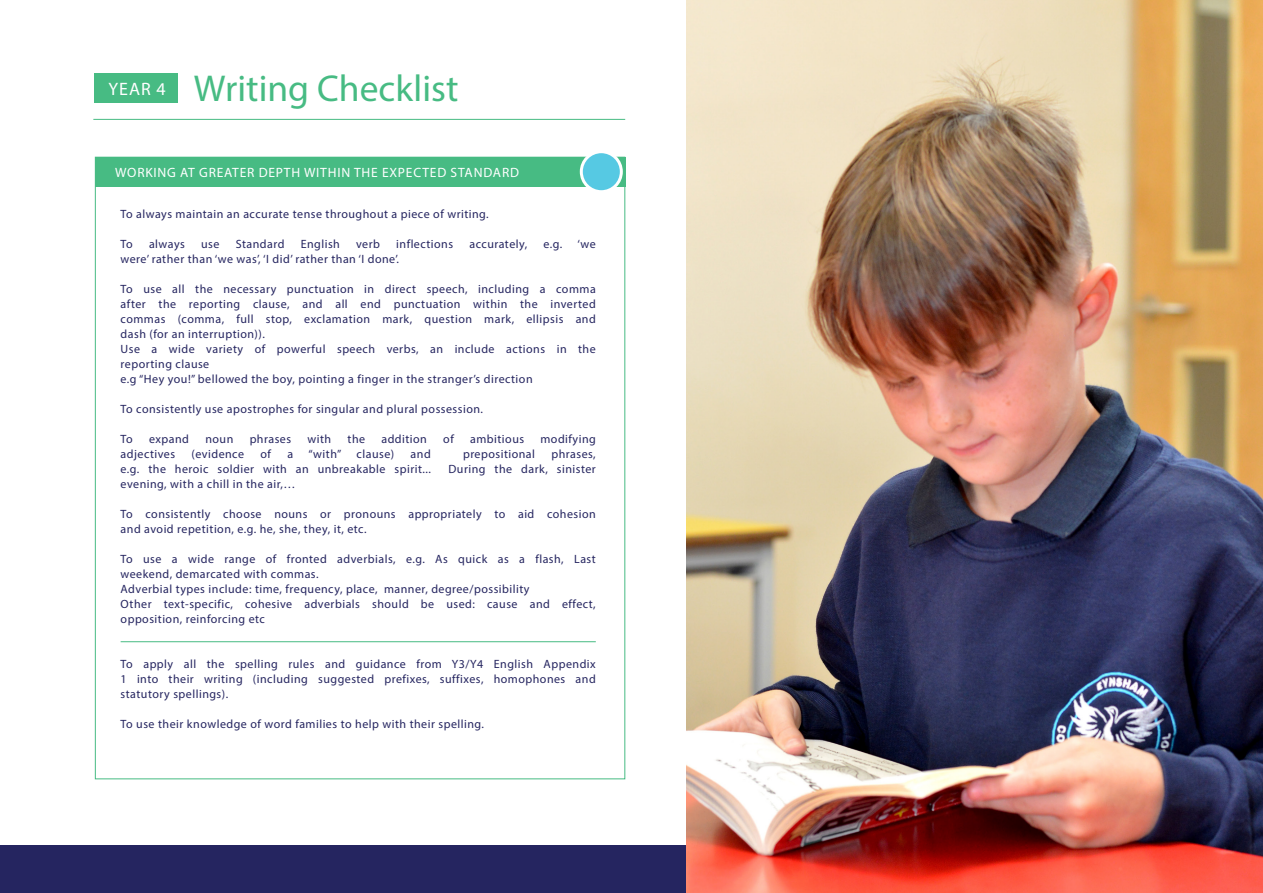
<style>
.page{position:relative;width:1263px;height:893px;background:#fff}
.page>*{position:absolute;margin:0;border:0;box-sizing:border-box;transform-origin:0 0}
.t1{font:37.5px "Myriad Pro";color:#47bb83}
.t2{font:18px "Myriad Pro";color:#fff}
.t3{font:13.5px "Myriad Pro";letter-spacing:.06em;color:#fff}
.t4{font:12px/15px "Myriad Pro";letter-spacing:.04em;color:#252560}
</style>
<div class="page">
<div style="left:0;top:845px;width:1263px;height:48px;background:#252560"></div>
<hr style="left:93px;top:119px;width:532px;height:1px;background:#47bb83">
<div style="left:95px;top:73px;width:83px;height:30px;background:#47bb83"></div>
<div style="left:95px;top:157px;width:530px;height:30px;background:#47bb83"></div>
<hr style="left:121px;top:641px;width:475px;height:1px;background:#47bb83">
<img style="left:687px;top:0;width:576px;height:893px">
<div style="left:581px;top:152px;width:40px;height:40px;background:#56c9e3;border-radius:50%"></div>
<div style="left:580px;top:150px;width:43px;height:43px;border:3px solid #fff;border-radius:50%"></div>
<p class="t2" style="left:109px;top:78px;width:59px">YEAR 4</p>
<p class="t1" style="left:194px;top:65px;width:266px">Writing Checklist</p>
<p class="t3" style="left:115px;top:164px;width:406px">WORKING AT GREATER DEPTH WITHIN THE EXPECTED STANDARD</p>
<p class="t4" style="left:121px;top:207px;width:370px">To always maintain an accurate tense throughout a piece of writing.</p>
<p class="t4" style="left:121px;top:237px;width:14px">To</p>
<p class="t4" style="left:149px;top:237px;width:37px">always</p>
<p class="t4" style="left:201px;top:237px;width:20px">use</p>
<p class="t4" style="left:236px;top:237px;width:50px">Standard</p>
<p class="t4" style="left:301px;top:237px;width:41px">English</p>
<p class="t4" style="left:356px;top:237px;width:25px">verb</p>
<p class="t4" style="left:396px;top:237px;width:58px">inflections</p>
<p class="t4" style="left:469px;top:237px;width:59px">accurately,</p>
<p class="t4" style="left:543px;top:237px;width:20px">e.g.</p>
<p class="t4" style="left:578px;top:237px;width:20px">‘we</p>
<p class="t4" style="left:121px;top:252px;width:280px">were’ rather than ‘we was’, ‘I did’ rather than ‘I done’.</p>
<p class="t4" style="left:121px;top:282px;width:477px;text-align:justify">To use all the necessary punctuation in direct speech, including a comma after the reporting clause, and all end punctuation within the inverted commas (comma, full stop, exclamation mark, question mark, ellipsis and dash (for an interruption)).</p>
<p class="t4" style="left:121px;top:342px;width:477px">Use a wide variety of powerful speech verbs, an include actions in the reporting clause</p>
<p class="t4" style="left:121px;top:372px;width:413px">e.g “Hey you!” bellowed the boy, pointing a finger in the stranger’s direction</p>
<p class="t4" style="left:121px;top:402px;width:364px">To consistently use apostrophes for singular and plural possession.</p>
<p class="t4" style="left:121px;top:432px;width:14px">To</p>
<p class="t4" style="left:149px;top:432px;width:41px">expand</p>
<p class="t4" style="left:205px;top:432px;width:29px">noun</p>
<p class="t4" style="left:250px;top:432px;width:43px">phrases</p>
<p class="t4" style="left:307px;top:432px;width:25px">with</p>
<p class="t4" style="left:348px;top:432px;width:19px">the</p>
<p class="t4" style="left:381px;top:432px;width:47px">addition</p>
<p class="t4" style="left:443px;top:432px;width:12px">of</p>
<p class="t4" style="left:470px;top:432px;width:56px">ambitious</p>
<p class="t4" style="left:540px;top:432px;width:57px">modifying</p>
<p class="t4" style="left:121px;top:447px;width:56px">adjectives</p>
<p class="t4" style="left:191px;top:447px;width:54px">(evidence</p>
<p class="t4" style="left:260px;top:447px;width:12px">of</p>
<p class="t4" style="left:287px;top:447px;width:7px">a</p>
<p class="t4" style="left:308px;top:447px;width:34px">“with”</p>
<p class="t4" style="left:357px;top:447px;width:39px">clause)</p>
<p class="t4" style="left:411px;top:447px;width:22px">and</p>
<p class="t4" style="left:463px;top:447px;width:74px">prepositional</p>
<p class="t4" style="left:551px;top:447px;width:46px">phrases,</p>
<p class="t4" style="left:121px;top:462px;width:312px">e.g. the heroic soldier with an unbreakable spirit...</p>
<p class="t4" style="left:448px;top:462px;width:149px">During the dark, sinister</p>
<p class="t4" style="left:121px;top:477px;width:176px">evening, with a chill in the air,…</p>
<p class="t4" style="left:121px;top:507px;width:477px">To consistently choose nouns or pronouns appropriately to aid cohesion and avoid repetition, e.g. he, she, they, it, etc.</p>
<p class="t4" style="left:121px;top:552px;width:477px">To use a wide range of fronted adverbials, e.g. As quick as a flash, Last weekend, demarcated with commas.</p>
<p class="t4" style="left:121px;top:582px;width:410px">Adverbial types include: time, frequency, place, manner, degree/possibility</p>
<p class="t4" style="left:121px;top:597px;width:477px">Other text-specific, cohesive adverbials should be used: cause and effect, opposition, reinforcing etc</p>
<p class="t4" style="left:121px;top:657px;width:477px;text-align:justify">To apply all the spelling rules and guidance from Y3/Y4 English Appendix 1 into their writing (including suggested prefixes, suffixes, homophones and statutory spellings).</p>
<p class="t4" style="left:121px;top:717px;width:365px">To use their knowledge of word families to help with their spelling.</p>
</div>
